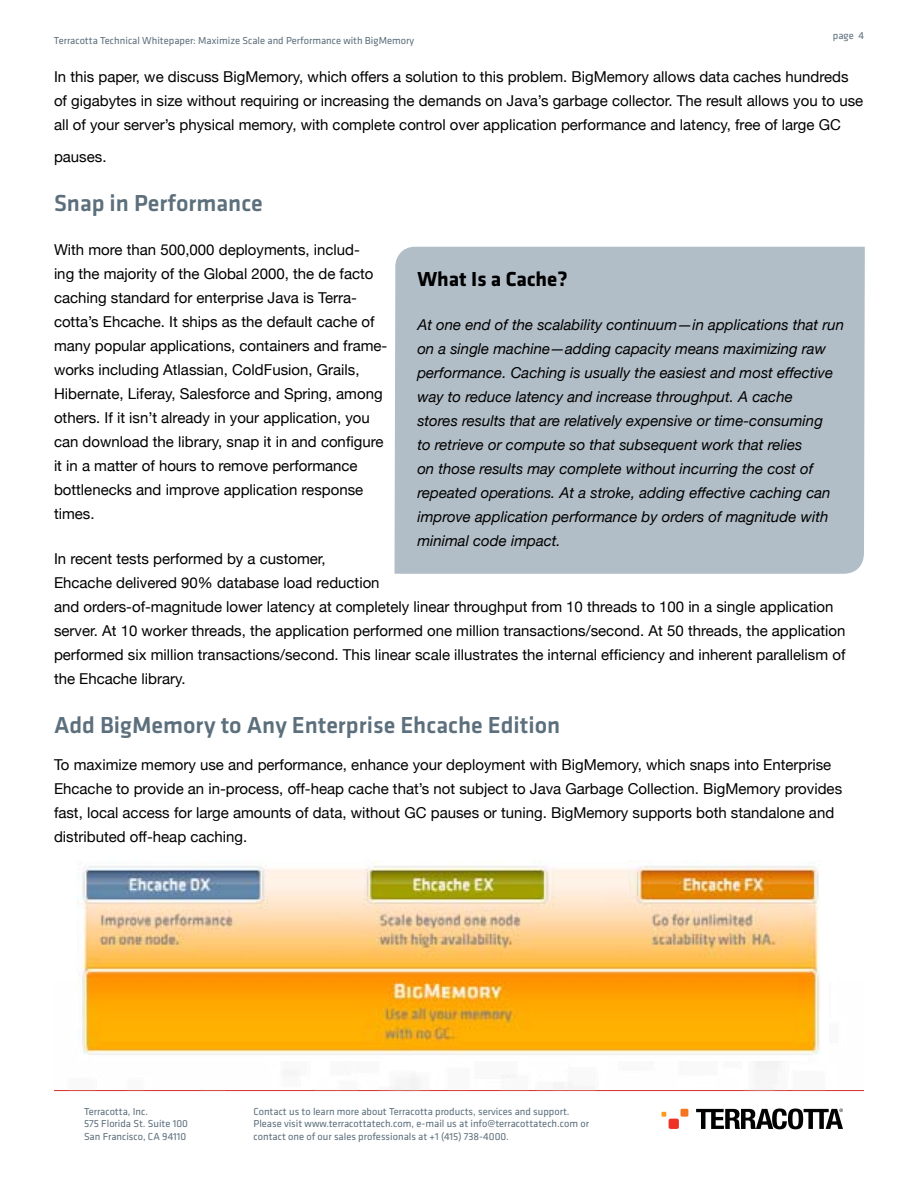
<style>
.page{position:relative;width:918px;height:1188px;background:#fff}
.page>*{position:absolute;margin:0;border:0;box-sizing:border-box;transform-origin:0 0}
.t1{font:500 24px "Klavika";color:#5c6f7c}
.t2{font:700 21px "Klavika";color:#000}
.t3{font:15px/24px "Helvetica Neue";color:#000}
.t4{font:italic 15px/24px "Helvetica Neue";color:#000}
.t5{font:10.5px/12.6px "Klavika";color:#5c6f7c}
</style>
<div class="page">
<hr style="left:54px;top:1090px;width:810px;height:1px;background:#d43127">
<div style="left:680px;top:1109px;width:8px;height:8px;background:#f47621;border-radius:2px"></div>
<div style="left:669px;top:1119px;width:10px;height:10px;background:#ee3324;border-radius:2px"></div>
<svg style="left:662px;top:1112px;width:4px;height:5px"></svg>
<svg style="left:696px;top:1108px;width:147px;height:21px"></svg>
<div style="left:395px;top:247px;width:470px;height:327px;background:#b2bec7"></div>
<img style="left:76px;top:861px;width:745px;height:195px">
<p class="t5" style="left:833px;top:29px;width:33px">page 4</p>
<p class="t5" style="left:54px;top:34px;width:362px">Terracotta Technical Whitepaper: Maximize Scale and Performance with BigMemory</p>
<p class="t3" style="left:54px;top:64px;width:811px">In this paper, we discuss BigMemory, which offers a solution to this problem. BigMemory allows data caches hundreds of gigabytes in size without requiring or increasing the demands on Java’s garbage collector. The result allows you to use all of your server’s physical memory, with complete control over application performance and latency, free of large GC</p>
<p class="t3" style="left:54px;top:145px;width:54px">pauses.</p>
<h1 class="t1" style="left:54px;top:187px;width:210px">Snap in Performance</h1>
<p class="t3" style="left:54px;top:238px;width:335px">With more than 500,000 deployments, includ-<br>ing the majority of the Global 2000, the de facto caching standard for enterprise Java is Terra&shy;cotta’s Ehcache. It ships as the default cache of many popular applications, containers and frame&shy;works including Atlassian, ColdFusion, Grails, Hibernate, Liferay, Salesforce and Spring, among others. If it isn’t already in your application, you can download the library, snap it in and configure it in a matter of hours to remove performance bottlenecks and improve application response times.</p>
<p class="t3" style="left:54px;top:546px;width:793px">In recent tests performed by a customer,<br>Ehcache delivered 90% database load reduction<br>and orders-of-magnitude lower latency at completely linear throughput from 10 threads to 100 in a single application server. At 10 worker threads, the application performed one million transactions/second. At 50 threads, the application performed six million transactions/second. This linear scale illustrates the internal efficiency and inherent parallelism of the Ehcache library.</p>
<h1 class="t1" style="left:54px;top:709px;width:508px">Add BigMemory to Any Enterprise Ehcache Edition</h1>
<p class="t3" style="left:54px;top:753px;width:790px">To maximize memory use and performance, enhance your deployment with BigMemory, which snaps into Enterprise Ehcache to provide an in-process, off-heap cache that’s not subject to Java Garbage Collection. BigMemory provides fast, local access for large amounts of data, without GC pauses or tuning. BigMemory supports both standalone and distributed off-heap caching.</p>
<h2 class="t2" style="left:417px;top:264px;width:152px">What Is a Cache?</h2>
<p class="t4" style="left:417px;top:312px;width:428px">At one end of the scalability continuum—in applications that run on a single machine—adding capacity means maximizing raw performance. Caching is usually the easiest and most effective way to reduce latency and increase throughput. A cache<br>stores results that are relatively expensive or time-consuming<br>to retrieve or compute so that subsequent work that relies<br>on those results may complete without incurring the cost of repeated operations. At a stroke, adding effective caching can improve application performance by orders of magnitude with minimal code impact.</p>
<p class="t5" style="left:84px;top:1105px;width:106px">Terracotta, Inc.<br>575 Florida St. Suite 100<br>San Francisco, CA 94110</p>
<p class="t5" style="left:254px;top:1105px;width:337px">Contact us to learn more about Terracotta products, services and support.<br>Please visit www.terracottatech.com, e-mail us at info@terracottatech.com or contact one of our sales professionals at +1 (415) 738-4000.</p>
</div>
